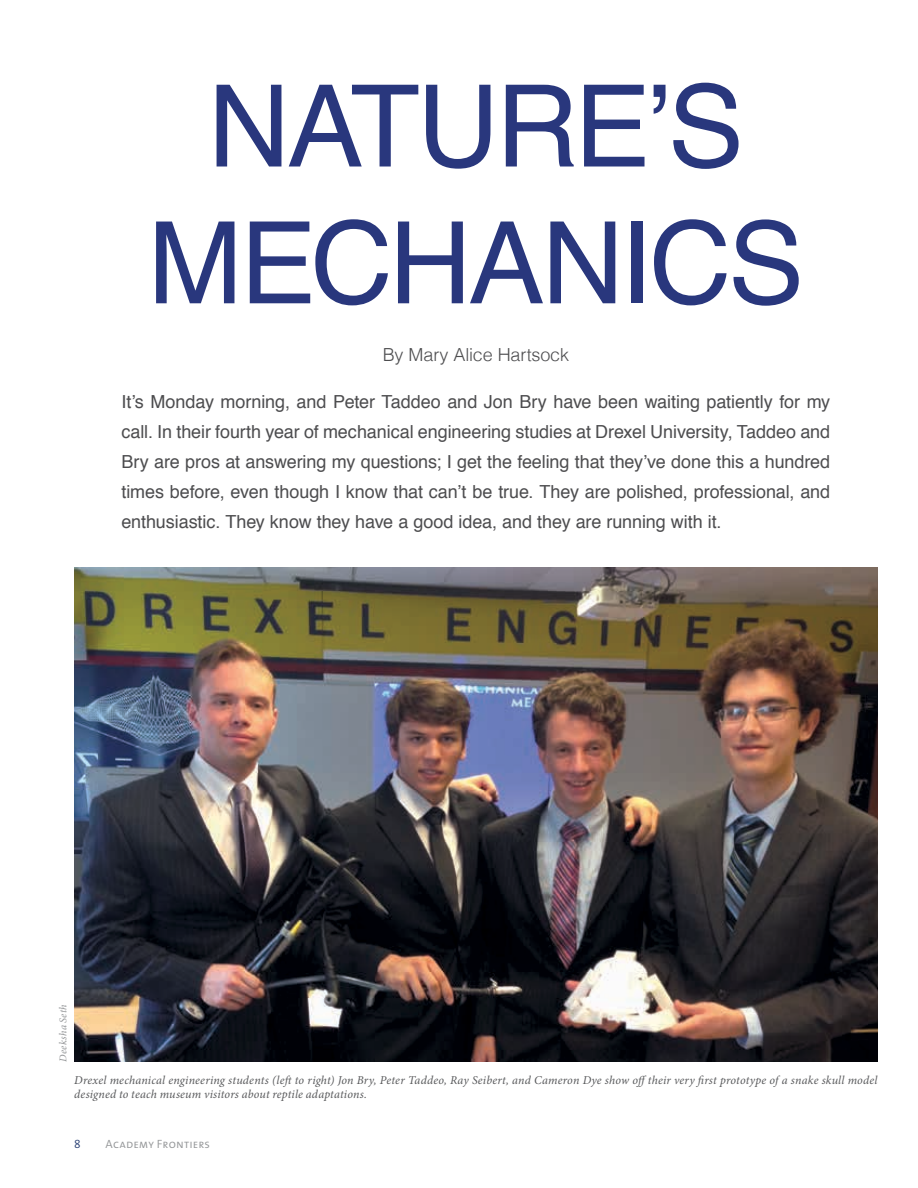
<style>
.page{position:relative;width:918px;height:1188px;background:#fff}
.page>*{position:absolute;margin:0;border:0;box-sizing:border-box;transform-origin:0 0}
.t1{font:114px/136.8px "Helvetica";letter-spacing:-.03em;color:#29377d;text-align:center}
.t2{font:18px/30px "Helvetica";letter-spacing:-.005em;color:#4d4d4f;text-align:justify}
.t3{font:300 18px "Helvetica";letter-spacing:-.01em;color:#4d4d4f}
.t4{font:italic 12px/14.4px "Minion Pro";letter-spacing:.015em;color:#58595b}
.t5{font:12px "The Sans Semi Light Caps";letter-spacing:.015em;color:#949698}
.t6{font:12px "The Sans Semi Light Caps";color:#294074}
.t7{font:italic 10.5px "Minion Pro";color:#949698}
</style>
<div class="page">
<img style="left:74px;top:567px;width:804px;height:495px">
<h1 class="t1" style="left:148px;top:62px;width:658px">NATURE’S<br>MECHANICS</h1>
<p class="t3" style="left:383px;top:339px;width:188px">By Mary Alice Hartsock</p>
<p class="t2" style="left:121px;top:387px;width:710px">It’s Monday morning, and Peter Taddeo and Jon Bry have been waiting patiently for my call. In their fourth year of mechanical engineering studies at Drexel University, Taddeo and Bry are pros at answering my questions; I get the feeling that they’ve done this a hundred times before, even though I know that can’t be true. They are polished, professional, and enthusiastic. They know they have a good idea, and they are running with it.</p>
<p class="t7" style="left:56px;top:1062px;width:59px;rotate:-90deg">Deeksha Seth</p>
<p class="t4" style="left:74px;top:1073px;width:805px">Drexel mechanical engineering students (left to right) Jon Bry, Peter Taddeo, Ray Seibert, and Cameron Dye show offtheir very first prototype of a snake skull model designed to teach museum visitors about reptile adaptations.</p>
<p class="t6" style="left:74px;top:1134px;width:8px">8</p>
<p class="t5" style="left:106px;top:1134px;width:106px">Academy Frontiers</p>
</div>
